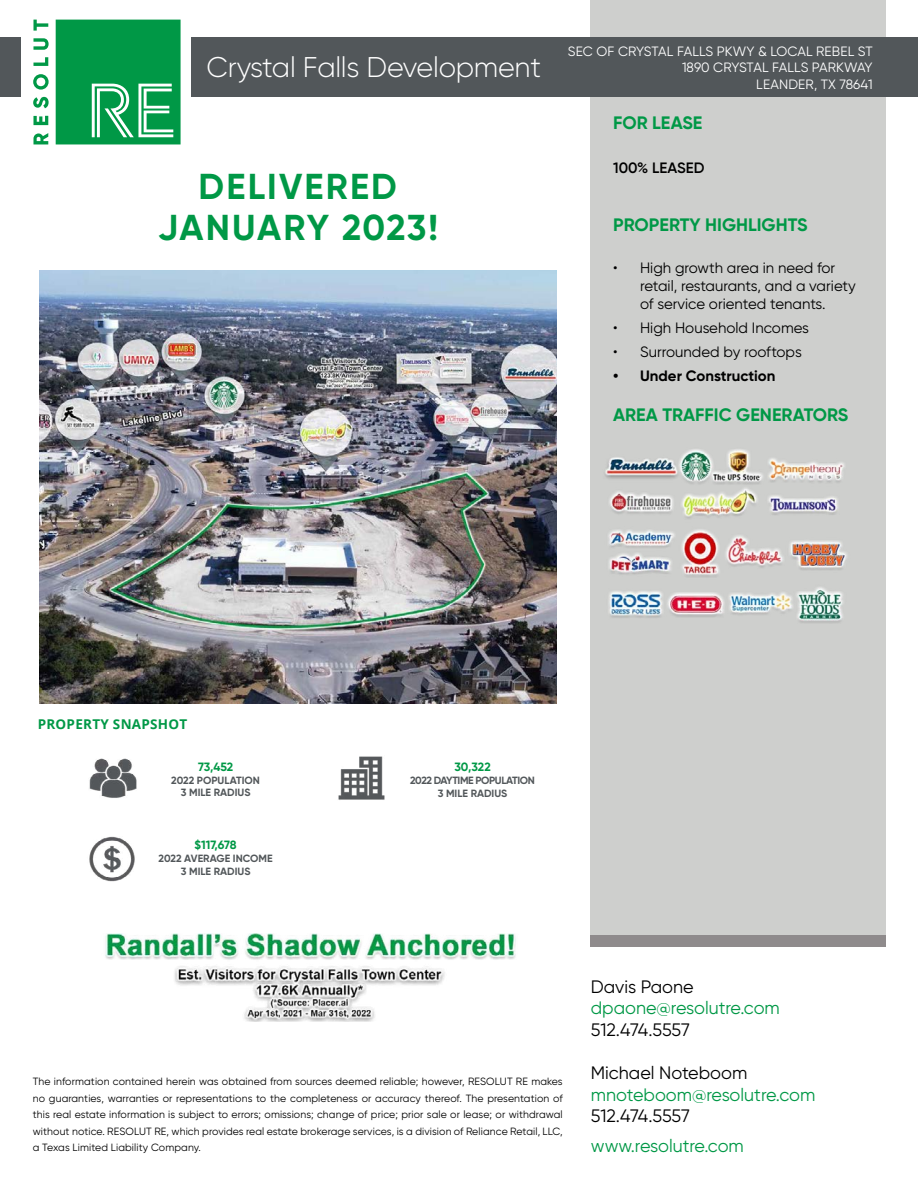
<style>
.page{position:relative;width:918px;height:1188px;background:#fff}
.page>*{position:absolute;margin:0;border:0;box-sizing:border-box;transform-origin:0 0}
.t1{font:700 36px/40.5px "Gilroy";letter-spacing:.06em;color:#009846;text-align:center}
.t2{font:300 28.5px "Gilroy";letter-spacing:-.01em;color:#fff}
.t3{font:18px "Gilroy";color:#009846}
.t4{font:18px "Gilroy";color:#000}
.t5{font:700 18px "Gilroy";color:#009846}
.t6{font:15px/18px "Gilroy";color:#000}
.t7{font:700 15px "Gilroy";color:#000}
.t8{font:600 15px "Gilroy";color:#000}
.t9{font:13.5px/16.5px "Gilroy";letter-spacing:.01em;color:#fff;text-align:right}
.t10{font:700 13.5px "Open Sans";letter-spacing:.02em;color:#009846}
.t11{font:700 12px "Gilroy";color:#009846}
.t12{font:10.5px/16.5px "Gilroy";letter-spacing:.01em;color:#000;text-align:justify}
.t13{font:700 10.5px/12.6px "Gilroy";color:#52575a;text-align:center}
.t14{font:700 10.5px/12.6px "Gilroy";letter-spacing:-.04em;color:#52575a;text-align:center}
</style>
<div class="page">
<div style="left:591px;top:0;width:295px;height:935px;background:#cecfcd"></div>
<div style="left:591px;top:935px;width:295px;height:12px;background:#8f8b8c"></div>
<div style="left:0;top:37px;width:918px;height:60px;background:#52575a"></div>
<div style="left:22px;top:14px;width:169px;height:134px;background:#fff"></div>
<svg style="left:33px;top:20px;width:148px;height:124px"></svg>
<img style="left:89px;top:758px;width:48px;height:40px">
<img style="left:89px;top:836px;width:46px;height:45px">
<img style="left:338px;top:756px;width:47px;height:44px">
<img style="left:605px;top:449px;width:242px;height:174px">
<img style="left:105px;top:933px;width:411px;height:88px">
<img style="left:39px;top:270px;width:518px;height:434px">
<h2 class="t2" style="left:207px;top:49px;width:336px">Crystal Falls Development</h2>
<p class="t9" style="left:568px;top:43px;width:306px">SEC OF CRYSTAL FALLS PKWY &amp; LOCAL REBEL ST<br>1890 CRYSTAL FALLS PARKWAY<br>LEANDER, TX 78641</p>
<h1 class="t1" style="left:158px;top:166px;width:282px">DELIVERED<br>JANUARY 2023!</h1>
<h3 class="t5" style="left:613px;top:112px;width:91px">FOR LEASE</h3>
<h3 class="t8" style="left:613px;top:159px;width:93px">100% LEASED</h3>
<h3 class="t5" style="left:613px;top:213px;width:196px">PROPERTY HIGHLIGHTS</h3>
<h3 class="t6" style="left:640px;top:259px;width:217px;text-indent:-27px">• High growth area in need for retail, restaurants, and a variety of service oriented tenants.</h3>
<h3 class="t6" style="left:613px;top:319px;width:197px">• High Household Incomes</h3>
<h3 class="t6" style="left:613px;top:343px;width:190px">• Surrounded by rooftops</h3>
<h3 class="t7" style="left:613px;top:366px;width:164px">• Under Construction</h3>
<h3 class="t5" style="left:613px;top:403px;width:237px">AREA TRAFFIC GENERATORS</h3>
<p class="t10" style="left:38px;top:714px;width:151px">PROPERTY SNAPSHOT</p>
<p class="t11" style="left:198px;top:759px;width:37px">73,452</p>
<p class="t13" style="left:171px;top:774px;width:90px">2022 POPULATION<br>3 MILE RADIUS</p>
<p class="t11" style="left:195px;top:838px;width:44px">$117,678</p>
<p class="t13" style="left:159px;top:852px;width:116px">2022 AVERAGE INCOME<br>3 MILE RADIUS</p>
<p class="t11" style="left:454px;top:760px;width:38px">30,322</p>
<p class="t14" style="left:410px;top:774px;width:126px">2022 DAYTIME POPULATION<br>3 MILE RADIUS</p>
<p class="t12" style="left:33px;top:1073px;width:532px">The information contained herein was obtained from sources deemed reliable; however, RESOLUT RE makes no guaranties, warranties or representations to the completeness or accuracy thereof. The presentation of this real estate information is subject to errors; omissions; change of price; prior sale or lease; or withdrawal without notice. RESOLUT RE, which provides real estate brokerage services, is a division of Reliance Retail, LLC, a Texas Limited Liability Company.</p>
<h3 class="t4" style="left:591px;top:976px;width:104px">Davis Paone</h3>
<h3 class="t3" style="left:591px;top:997px;width:191px">dpaone@resolutre.com</h3>
<h3 class="t4" style="left:591px;top:1019px;width:101px">512.474.5557</h3>
<h3 class="t4" style="left:591px;top:1062px;width:158px">Michael Noteboom</h3>
<h3 class="t3" style="left:591px;top:1084px;width:226px">mnoteboom@resolutre.com</h3>
<h3 class="t4" style="left:591px;top:1105px;width:101px">512.474.5557</h3>
<h3 class="t3" style="left:591px;top:1135px;width:155px">www.resolutre.com</h3>
</div>
